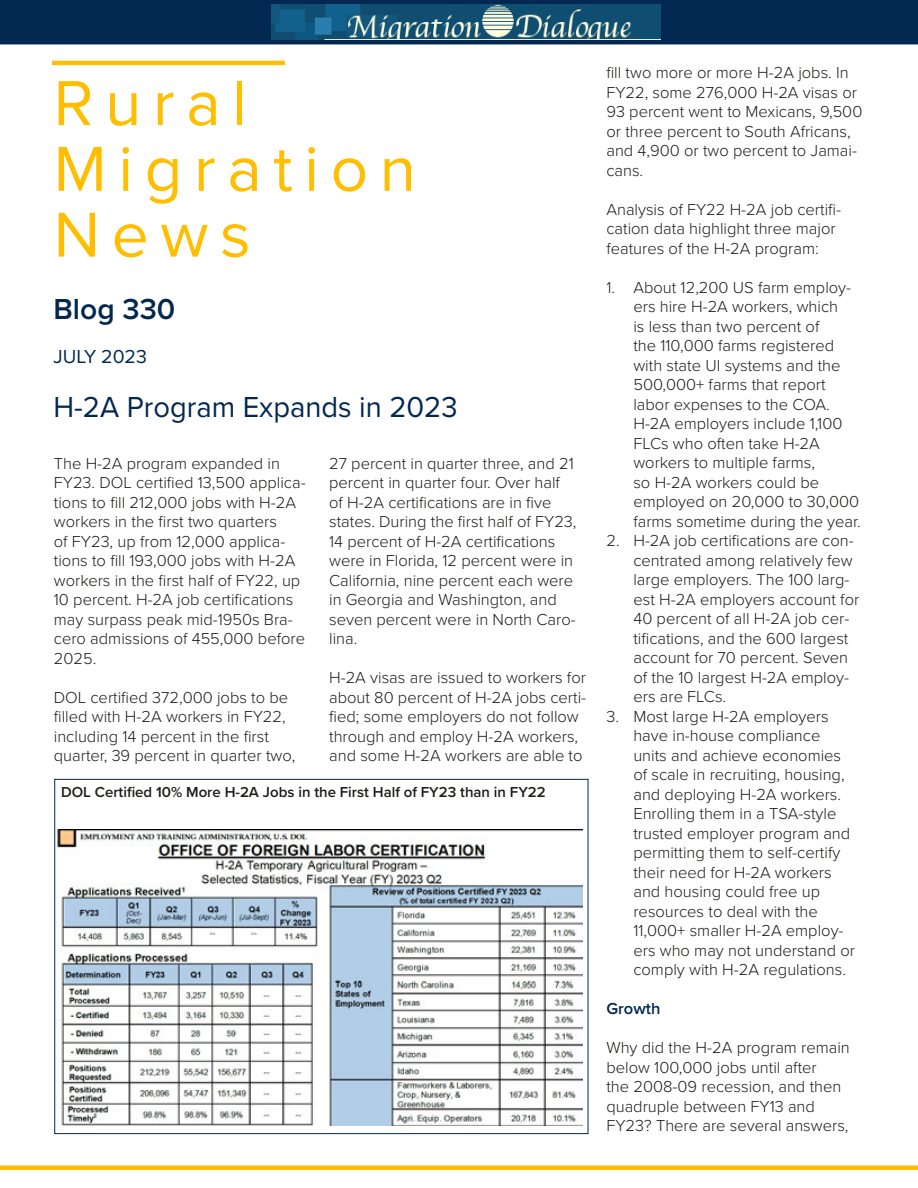
<style>
.page{position:relative;width:918px;height:1188px;background:#fff}
.page>*{position:absolute;margin:0;border:0;box-sizing:border-box;transform-origin:0 0}
.t1{font:65.85px/65.8px "Proxima Nova";letter-spacing:.175em;color:#ffbf00}
.t2{font:30px "Proxima Nova";color:#022851}
.t3{font:600 30px "Proxima Nova";color:#022851}
.t4{font:19.5px "Proxima Nova";color:#022851}
.t5{font:300 16.5px/19.5px "Proxima Nova";color:#1d1d1b}
.t6{font:600 16.5px "Proxima Nova";color:#022851}
.t7{font:600 15px "Proxima Nova";color:#1d1d1b}
</style>
<div class="page">
<hr style="left:0;top:1166px;width:918px;height:4px;background:#ffbf00">
<hr style="left:52px;top:61px;width:233px;height:4px;background:#ffbf00">
<div style="left:0;top:0;width:918px;height:44px;background:#022851"></div>
<img style="left:272px;top:5px;width:389px;height:35px">
<img style="left:57px;top:829px;width:525px;height:297px">
<h1 class="t1" style="left:54px;top:67px;width:364px">Rural<br>Migration<br>News</h1>
<h2 class="t3" style="left:54px;top:287px;width:123px">Blog 330</h2>
<p class="t4" style="left:54px;top:341px;width:95px">JULY 2023</p>
<h2 class="t2" style="left:54px;top:385px;width:406px">H-2A Program Expands in 2023</h2>
<p class="t5" style="left:54px;top:453px;width:253px">The H-2A program expanded in<br>FY23. DOL certifed 13,500 applica&shy;tions to fll 212,000 jobs with H-2A workers in the frst two quarters<br>of FY23, up from 12,000 applica&shy;tions to fll 193,000 jobs with H-2A workers in the frst half of FY22, up<br>10 percent. H-2A job certifcations may surpass peak mid-1950s Bra&shy;cero admissions of 455,000 before<br>2025.</p>
<p class="t5" style="left:54px;top:687px;width:243px">DOL certifed 372,000 jobs to be flled with H-2A workers in FY22, including 14 percent in the frst quarter, 39 percent in quarter two,</p>
<p class="t5" style="left:329px;top:453px;width:249px">27 percent in quarter three, and 21 percent in quarter four. Over half of H-2A certifcations are in fve states. During the frst half of FY23,<br>14 percent of H-2A certifcations were in Florida, 12 percent were in<br>California, nine percent each were in Georgia and Washington, and seven percent were in North Caro&shy;lina.</p>
<p class="t5" style="left:329px;top:667px;width:259px">H-2A visas are issued to workers for about 80 percent of H-2A jobs certi&shy;fed; some employers do not follow through and employ H-2A workers, and some H-2A workers are able to</p>
<h5 class="t7" style="left:61px;top:781px;width:486px">DOL Certifed 10% More H-2A Jobs in the First Half of FY23 than in FY22</h5>
<p class="t5" style="left:606px;top:62px;width:257px">fll two more or more H-2A jobs. In<br>FY22, some 276,000 H-2A visas or<br>93 percent went to Mexicans, 9,500 or three percent to South Africans, and 4,900 or two percent to Jamai&shy;cans.</p>
<p class="t5" style="left:606px;top:199px;width:236px">Analysis of FY22 H-2A job certif&shy;cation data highlight three major features of the H-2A program:</p>
<p class="t5" style="left:633px;top:277px;width:229px;text-indent:-27px">1. About 12,200 US farm employ&shy;ers hire H-2A workers, which<br>is less than two percent of<br>the 110,000 farms registered with state UI systems and the<br>500,000+ farms that report labor expenses to the COA.<br>H-2A employers include 1,100<br>FLCs who often take H-2A workers to multiple farms,<br>so H-2A workers could be employed on 20,000 to 30,000 farms sometime during the year.</p>
<p class="t5" style="left:633px;top:530px;width:227px;text-indent:-27px">2. H-2A job certifcations are con&shy;centrated among relatively few large employers. The 100 larg&shy;est H-2A employers account for<br>40 percent of all H-2A job cer&shy;tifcations, and the 600 largest account for 70 percent. Seven of the 10 largest H-2A employ&shy;ers are FLCs.</p>
<p class="t5" style="left:633px;top:706px;width:223px;text-indent:-27px">3. Most large H-2A employers have in-house compliance units and achieve economies of scale in recruiting, housing, and deploying H-2A workers.<br>Enrolling them in a TSA-style trusted employer program and permitting them to self-certify their need for H-2A workers and housing could free up resources to deal with the<br>11,000+ smaller H-2A employ&shy;ers who may not understand or comply with H-2A regulations.</p>
<h4 class="t6" style="left:606px;top:996px;width:56px">Growth</h4>
<p class="t5" style="left:606px;top:1037px;width:245px">Why did the H-2A program remain below 100,000 jobs until after<br>the 2008-09 recession, and then quadruple between FY13 and<br>FY23? There are several answers,</p>
</div>
